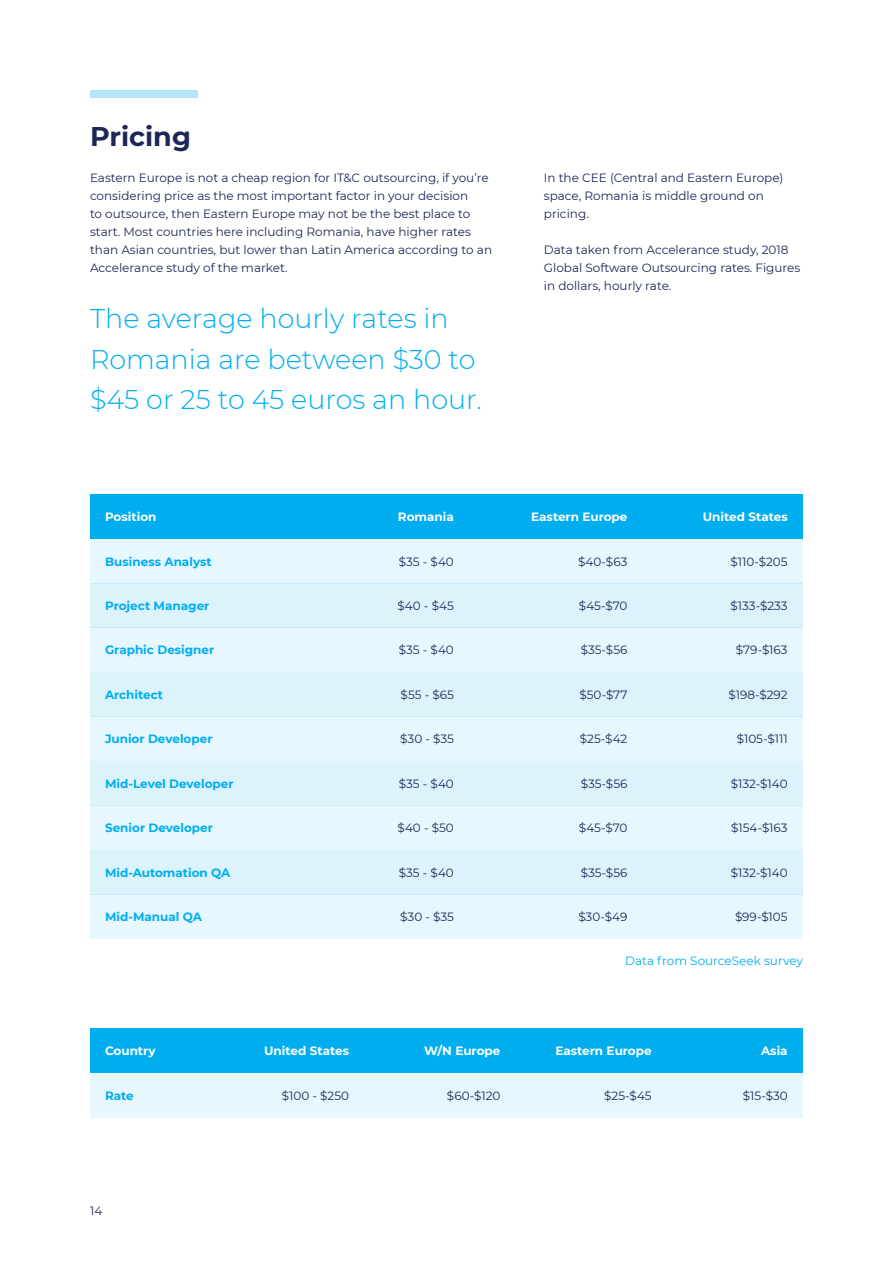
<style>
.page{position:relative;width:893px;height:1263px;background:#fff}
.page>*{position:absolute;margin:0;border:0;box-sizing:border-box;transform-origin:0 0}
.body_text{font:300 27px/40.5px "Montserrat";color:#00aeef}
.body_text-2{font:700 27px "Montserrat";color:#1d2757}
.body_text-3{font:12px/18px "Montserrat";color:#1d2757}
.body_text-4{font:700 12px "Montserrat";color:#00aeef}
.body_text-5{font:700 12px "Montserrat";color:#fff}
.body_text-6{font:12px "Montserrat";color:#00aeef}
</style>
<div class="page">
<div style="left:90px;top:90px;width:108px;height:8px;background:#b3e6fa"></div>
<div style="left:90px;top:494px;width:713px;height:45px;background:#00aeef"></div>
<div style="left:90px;top:1028px;width:713px;height:45px;background:#00aeef"></div>
<div style="left:90px;top:539px;width:713px;height:44px;background:#e6f7fd"></div>
<div style="left:90px;top:1073px;width:713px;height:44px;background:#e6f7fd"></div>
<div style="left:90px;top:628px;width:713px;height:44px;background:#e6f7fd"></div>
<div style="left:90px;top:717px;width:713px;height:44px;background:#e6f7fd"></div>
<div style="left:90px;top:805px;width:713px;height:45px;background:#e6f7fd"></div>
<div style="left:90px;top:894px;width:713px;height:45px;background:#e6f7fd"></div>
<div style="left:90px;top:583px;width:713px;height:45px;background:#dcf3fc"></div>
<div style="left:90px;top:672px;width:713px;height:45px;background:#dcf3fc"></div>
<div style="left:90px;top:761px;width:713px;height:44px;background:#dcf3fc"></div>
<div style="left:90px;top:850px;width:713px;height:44px;background:#dcf3fc"></div>
<p class="body_text-2" style="left:90px;top:117px;width:102px">Pricing</p>
<p class="body_text-3" style="left:90px;top:169px;width:404px">Eastern Europe is not a cheap region for IT&amp;C outsourcing, if you’re considering price as the most important factor in your decision<br>to outsource, then Eastern Europe may not be the best place to start. Most countries here including Romania, have higher rates than Asian countries, but lower than Latin America according to an Accelerance study of the market.</p>
<p class="body_text-3" style="left:544px;top:169px;width:241px">In the CEE (Central and Eastern Europe) space, Romania is middle ground on pricing.</p>
<p class="body_text-3" style="left:544px;top:241px;width:258px">Data taken from Accelerance study, 2018<br>Global Software Outsourcing rates. Figures in dollars, hourly rate.</p>
<p class="body_text" style="left:90px;top:298px;width:393px">The average hourly rates in<br>Romania are between $30 to $45 or 25 to 45 euros an hour.</p>
<p class="body_text-5" style="left:105px;top:508px;width:53px">Position</p>
<p class="body_text-5" style="left:398px;top:508px;width:57px">Romania</p>
<p class="body_text-5" style="left:531px;top:508px;width:98px">Eastern Europe</p>
<p class="body_text-5" style="left:703px;top:508px;width:86px">United States</p>
<p class="body_text-4" style="left:105px;top:553px;width:108px">Business Analyst</p>
<p class="body_text-3" style="left:399px;top:552px;width:56px">$35 - $40</p>
<p class="body_text-3" style="left:578px;top:552px;width:51px">$40-$63</p>
<p class="body_text-3" style="left:730px;top:552px;width:59px">$110-$205</p>
<p class="body_text-4" style="left:105px;top:597px;width:106px">Project Manager</p>
<p class="body_text-3" style="left:397px;top:596px;width:58px">$40 - $45</p>
<p class="body_text-3" style="left:579px;top:596px;width:50px">$45-$70</p>
<p class="body_text-3" style="left:731px;top:596px;width:59px">$133-$233</p>
<p class="body_text-4" style="left:105px;top:641px;width:111px">Graphic Designer</p>
<p class="body_text-3" style="left:399px;top:641px;width:56px">$35 - $40</p>
<p class="body_text-3" style="left:581px;top:641px;width:48px">$35-$56</p>
<p class="body_text-3" style="left:736px;top:641px;width:53px">$79-$163</p>
<p class="body_text-4" style="left:105px;top:686px;width:60px">Architect</p>
<p class="body_text-3" style="left:401px;top:685px;width:55px">$55 - $65</p>
<p class="body_text-3" style="left:579px;top:685px;width:49px">$50-$77</p>
<p class="body_text-3" style="left:728px;top:685px;width:61px">$198-$292</p>
<p class="body_text-4" style="left:105px;top:730px;width:109px">Junior Developer</p>
<p class="body_text-3" style="left:400px;top:730px;width:55px">$30 - $35</p>
<p class="body_text-3" style="left:580px;top:730px;width:49px">$25-$42</p>
<p class="body_text-3" style="left:737px;top:730px;width:52px">$105-$111</p>
<p class="body_text-4" style="left:105px;top:775px;width:130px">Mid-Level Developer</p>
<p class="body_text-3" style="left:399px;top:774px;width:56px">$35 - $40</p>
<p class="body_text-3" style="left:581px;top:774px;width:48px">$35-$56</p>
<p class="body_text-3" style="left:731px;top:774px;width:58px">$132-$140</p>
<p class="body_text-4" style="left:105px;top:819px;width:109px">Senior Developer</p>
<p class="body_text-3" style="left:397px;top:818px;width:58px">$40 - $50</p>
<p class="body_text-3" style="left:579px;top:818px;width:50px">$45-$70</p>
<p class="body_text-3" style="left:731px;top:818px;width:58px">$154-$163</p>
<p class="body_text-4" style="left:105px;top:864px;width:127px">Mid-Automation QA</p>
<p class="body_text-3" style="left:399px;top:863px;width:56px">$35 - $40</p>
<p class="body_text-3" style="left:581px;top:863px;width:48px">$35-$56</p>
<p class="body_text-3" style="left:731px;top:863px;width:58px">$132-$140</p>
<p class="body_text-4" style="left:105px;top:908px;width:99px">Mid-Manual QA</p>
<p class="body_text-3" style="left:400px;top:907px;width:55px">$30 - $35</p>
<p class="body_text-3" style="left:578px;top:907px;width:51px">$30-$49</p>
<p class="body_text-3" style="left:735px;top:907px;width:54px">$99-$105</p>
<p class="body_text-6" style="left:625px;top:953px;width:179px">Data from SourceSeek survey</p>
<p class="body_text-5" style="left:105px;top:1042px;width:52px">Country</p>
<p class="body_text-4" style="left:105px;top:1086px;width:30px">Rate</p>
<p class="body_text-5" style="left:264px;top:1042px;width:86px">United States</p>
<p class="body_text-3" style="left:282px;top:1086px;width:69px">$100 - $250</p>
<p class="body_text-5" style="left:424px;top:1042px;width:78px">W/N Europe</p>
<p class="body_text-3" style="left:447px;top:1086px;width:55px">$60-$120</p>
<p class="body_text-5" style="left:555px;top:1042px;width:98px">Eastern Europe</p>
<p class="body_text-5" style="left:761px;top:1042px;width:28px">Asia</p>
<p class="body_text-3" style="left:604px;top:1086px;width:49px">$25-$45</p>
<p class="body_text-3" style="left:743px;top:1086px;width:46px">$15-$30</p>
<p class="body_text-3" style="left:90px;top:1201px;width:14px">14</p>
</div>
